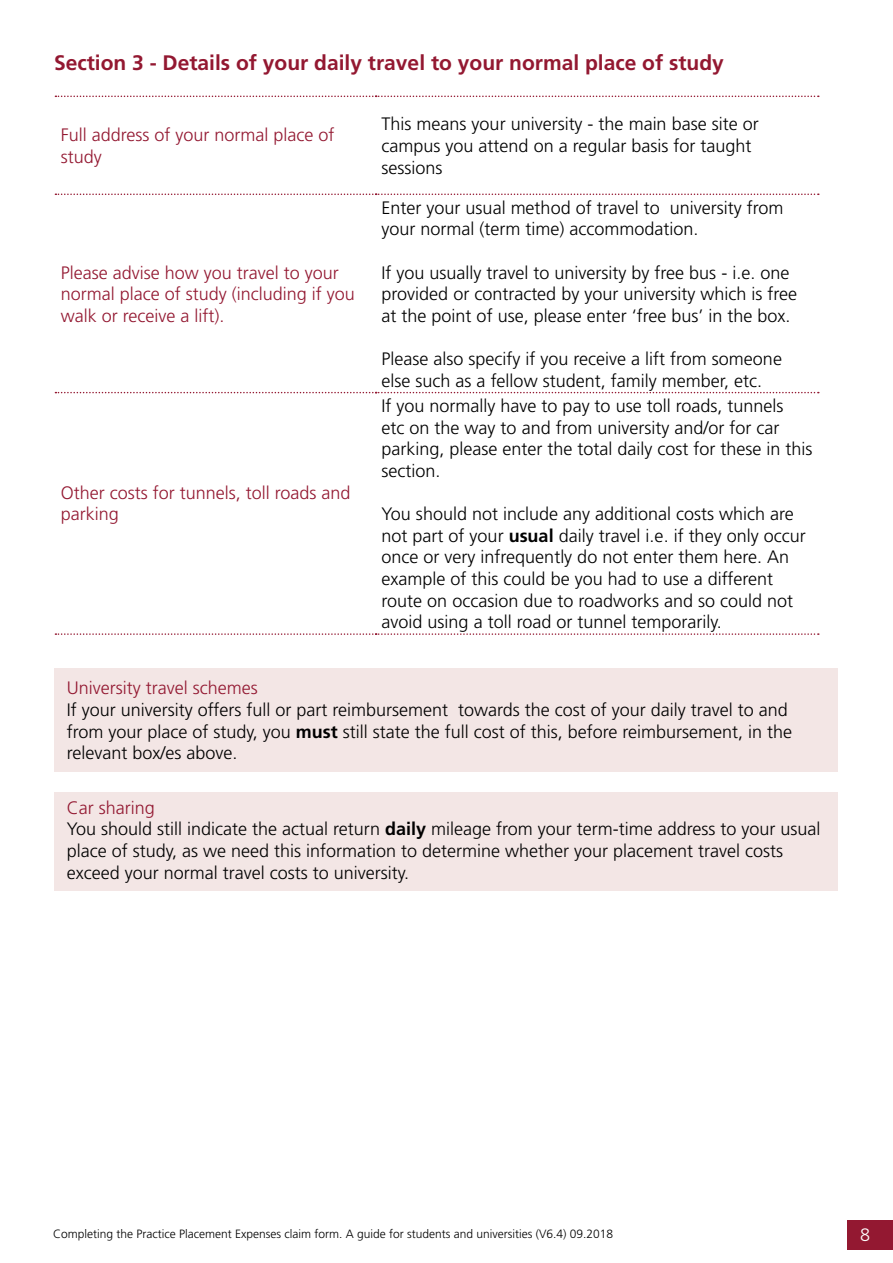
<style>
.page{position:relative;width:893px;height:1263px;background:#fff}
.page>*{position:absolute;margin:0;border:0;box-sizing:border-box;transform-origin:0 0}
.t1{font:700 21px "Frutiger LT Std";color:#931831}
.t2{font:300 18px/21.6px "Frutiger LT Std";color:#000}
.t3{font:300 18px/21.6px "Frutiger LT Std";color:#931831}
.t4{font:300 18px "Frutiger LT Std";color:#fff}
.t5{font:300 12px "Frutiger LT Std";color:#000}
.s1{font-weight:700}
.s2{color:#931831}
</style>
<div class="page">
<div style="left:848px;top:1220px;width:45px;height:29px;background:#931831"></div>
<div style="left:54px;top:792px;width:783px;height:99px;background:#f3e6e5"></div>
<div style="left:54px;top:668px;width:783px;height:104px;background:#f3e6e5"></div>
<svg style="left:55px;top:96px;width:764px;height:1px"></svg>
<svg style="left:55px;top:194px;width:764px;height:1px"></svg>
<svg style="left:55px;top:392px;width:764px;height:1px"></svg>
<svg style="left:55px;top:633px;width:764px;height:2px"></svg>
<p class="t1" style="left:54px;top:50px;width:671px">Section 3 - Details of your daily travel to your normal place of study</p>
<p class="t3" style="left:61px;top:124px;width:275px">Full address of your normal place of study</p>
<p class="t2" style="left:382px;top:114px;width:379px">This means your university - the main base site or campus you attend on a regular basis for taught sessions</p>
<p class="t3" style="left:61px;top:262px;width:296px">Please advise how you travel to your normal place of study (including if you walk or receive a lift).</p>
<p class="t3" style="left:61px;top:482px;width:291px">Other costs for tunnels, toll roads and parking</p>
<p class="t2" style="left:382px;top:197px;width:403px">Enter your usual method of travel to university from your normal (term time) accommodation.</p>
<p class="t2" style="left:382px;top:262px;width:417px">If you usually travel to university by free bus - i.e. one provided or contracted by your university which is free at the point of use, please enter ‘free bus’ in the box.</p>
<p class="t2" style="left:382px;top:348px;width:402px">Please also specify if you receive a lift from someone else such as a fellow student, family member, etc.</p>
<p class="t2" style="left:382px;top:395px;width:432px">If you normally have to pay to use toll roads, tunnels<br>etc on the way to and from university and/or for car parking, please enter the total daily cost for these in this section.</p>
<p class="t2" style="left:382px;top:503px;width:426px">You should not include any additional costs which are not part of your <span class="s1">usual</span> daily travel i.e. if they only occur once or very infrequently do not enter them here. An example of this could be you had to use a different route on occasion due to roadworks and so could not avoid using a toll road or tunnel temporarily.</p>
<p class="t3" style="left:67px;top:677px;width:192px">University travel schemes</p>
<p class="t2" style="left:67px;top:699px;width:727px">If your university offers full or part reimbursement towards the cost of your daily travel to and from your place of study, you <span class="s1">must</span> still state the full cost of this, before reimbursement, in the relevant box/es above.</p>
<p class="t2" style="left:67px;top:797px;width:755px"><span class="s2">Car sharing<br></span>You should still indicate the actual return <span class="s1">daily</span> mileage from your term-time address to your usual place of study, as we need this information to determine whether your placement travel costs exceed your normal travel costs to university.</p>
<p class="t5" style="left:53px;top:1227px;width:562px">Completing the Practice Placement Expenses claim form. A guide for students and universities (V6.4) 09.2018</p>
<p class="t4" style="left:860px;top:1224px;width:12px">8</p>
</div>
